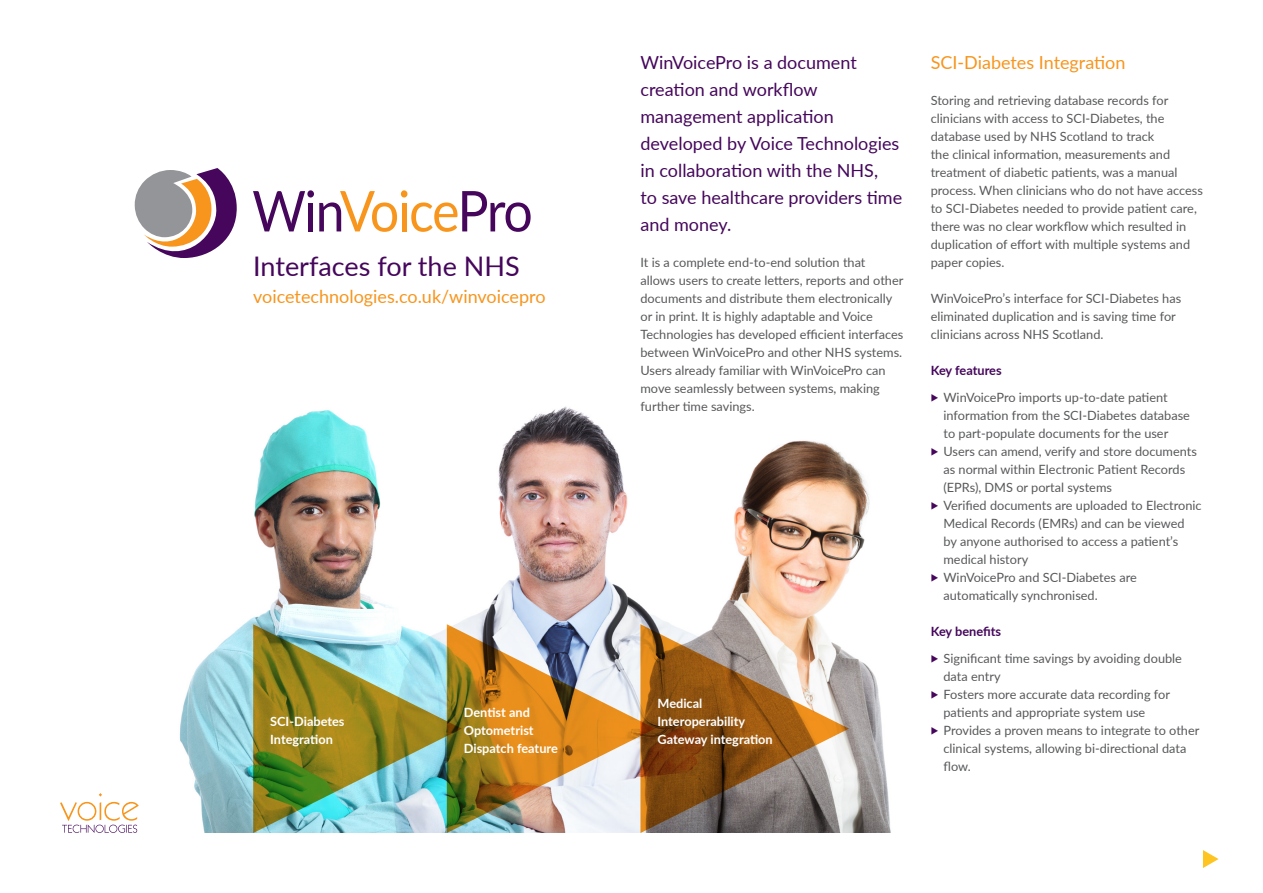
<style>
.page{position:relative;width:1263px;height:893px;background:#fff}
.page>*{position:absolute;margin:0;border:0;box-sizing:border-box;transform-origin:0 0}
.Head_C{font:27px "Lato";color:#45065b}
.Head_B{font:18px/27px "Lato";color:#45065b}
.Head_C-2{font:18px "Lato";color:#f7951d}
.Head_B-2{font:18px "Lato";color:#f7951d}
.Body{font:12.75px/18px "Lato";color:#57585a}
.Head_D{font:700 12.75px/18px "Lato";color:#fff}
.Head_D-2{font:700 12.75px "Lato";letter-spacing:-.005em;color:#45065b}
</style>
<div class="page">
<img style="left:541px;top:406px;width:83px;height:218px">
<img style="left:624px;top:440px;width:267px;height:393px">
<img style="left:180px;top:410px;width:361px;height:423px">
<svg style="left:1203px;top:850px;width:15px;height:18px"></svg>
<svg style="left:60px;top:793px;width:79px;height:40px"></svg>
<img style="left:253px;top:624px;width:596px;height:209px">
<svg style="left:253px;top:190px;width:278px;height:42px"></svg>
<svg style="left:135px;top:168px;width:102px;height:90px"></svg>
<p class="Head_C" style="left:253px;top:247px;width:268px">Interfaces for the NHS</p>
<p class="Head_C-2" style="left:253px;top:284px;width:294px">voicetechnologies.co.uk/winvoicepro</p>
<p class="Head_B" style="left:640px;top:48px;width:263px">WinVoicePro is a document creation and workflow management application developed by Voice Technologies in collaboration with the NHS,<br>to save healthcare providers time and money.</p>
<p class="Body" style="left:640px;top:253px;width:264px">It is a complete end-to-end solution that allows users to create letters, reports and other documents and distribute them electronically or in print. It is highly adaptable and Voice Technologies has developed efficient interfaces between WinVoicePro and other NHS systems.<br>Users already familiar with WinVoicePro can move seamlessly between systems, making further time savings.</p>
<p class="Head_D" style="left:270px;top:712px;width:76px">SCI-Diabetes<br>Integration</p>
<p class="Head_D" style="left:464px;top:703px;width:96px">Dentist and<br>Optometrist<br>Dispatch feature</p>
<p class="Head_D" style="left:657px;top:694px;width:117px">Medical<br>Interoperability<br>Gateway integration</p>
<p class="Head_B-2" style="left:931px;top:50px;width:196px">SCI-Diabetes Integration</p>
<p class="Body" style="left:931px;top:91px;width:274px">Storing and retrieving database records for clinicians with access to SCI-Diabetes, the database used by NHS Scotland to track<br>the clinical information, measurements and treatment of diabetic patients, was a manual process. When clinicians who do not have access to SCI-Diabetes needed to provide patient care, there was no clear workflow which resulted in duplication of effort with multiple systems and paper copies.</p>
<p class="Body" style="left:931px;top:289px;width:252px">WinVoicePro’s interface for SCI-Diabetes has eliminated duplication and is saving time for clinicians across NHS Scotland.</p>
<p class="Head_D-2" style="left:931px;top:361px;width:72px">Key features</p>
<p class="Body" style="left:943px;top:388px;width:248px">WinVoicePro imports up-to-date patient information from the SCI-Diabetes database to part-populate documents for the user</p>
<p class="Body" style="left:943px;top:442px;width:255px">Users can amend, verify and store documents as normal within Electronic Patient Records (EPRs), DMS or portal systems</p>
<p class="Body" style="left:943px;top:496px;width:260px">Verified documents are uploaded to Electronic Medical Records (EMRs) and can be viewed<br>by anyone authorised to access a patient’s medical history</p>
<p class="Body" style="left:943px;top:568px;width:195px">WinVoicePro and SCI-Diabetes are automatically synchronised.</p>
<p class="Head_D-2" style="left:931px;top:622px;width:72px">Key benefits</p>
<p class="Body" style="left:943px;top:649px;width:240px">Significant time savings by avoiding double data entry</p>
<p class="Body" style="left:943px;top:685px;width:228px">Fosters more accurate data recording for patients and appropriate system use</p>
<p class="Body" style="left:943px;top:721px;width:257px">Provides a proven means to integrate to other clinical systems, allowing bi-directional data flow.</p>
</div>
